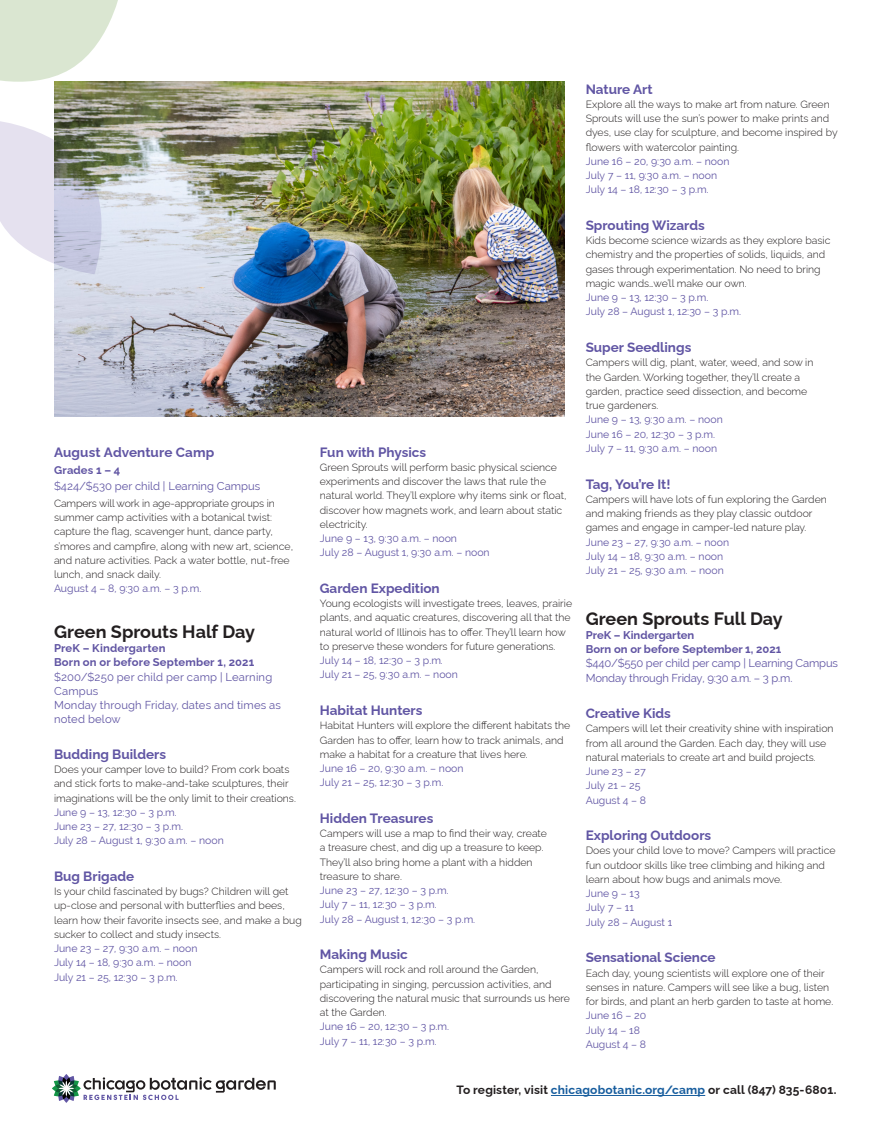
<style>
.page{position:relative;width:891px;height:1134px;background:#fff}
.page>*{position:absolute;margin:0;border:0;box-sizing:border-box;transform-origin:0 0}
.Ages_0_0{font:700 18px "Raleway";color:#231f20}
.Subhead_2-Helvetica{font:700 18px "Raleway";color:#231f20}
.Subhead_2-Helvetica-2{font:700 13.5px "Raleway";color:#6156a4}
.Class_Title-Helvetica{font:700 13.5px "Raleway";letter-spacing:.01em;color:#6156a4}
.t1{font:700 12px "Raleway";letter-spacing:.015em;color:#231f20}
.Ages_0_0-2{font:11.25px/14.2px "Raleway";letter-spacing:.015em;color:#6156a4}
.Subhead_2-Helvetica-3{font:11.25px/14.2px "Raleway";letter-spacing:-.015em;color:#6156a4}
.Class_Description-Frutiger{font:11.25px "Raleway";color:#6156a4}
.Ages_0_0-3{font:700 11.25px "Raleway";letter-spacing:.015em;color:#6155a3}
.Subhead_2-Helvetica-4{font:300 10.5px/14.2px "Raleway";color:#231f20}
.Class_Description-Frutiger-2{font:300 10.5px/14.2px "Raleway";color:#231f20}
.s1{font-weight:400;color:#6156a4}
.s2{font-weight:700;color:#6155a3}
.s3{color:#175d9e}
</style>
<div class="page">
<hr style="left:551px;top:1095px;width:154px;height:1px;background:#175d9e">
<svg style="left:54px;top:1076px;width:222px;height:25px"></svg>
<img style="left:54px;top:81px;width:510px;height:336px">
<svg style="left:0;top:0;width:123px;height:84px"></svg>
<svg style="left:0;top:120px;width:106px;height:154px;background:#c7c8cf"></svg>
<p class="Class_Title-Helvetica" style="left:54px;top:441px;width:162px">August Adventure Camp</p>
<p class="Ages_0_0-3" style="left:54px;top:461px;width:68px">Grades 1 – 4</p>
<p class="Class_Description-Frutiger" style="left:54px;top:480px;width:208px">$424/$530 per child | Learning Campus</p>
<p class="Class_Description-Frutiger-2" style="left:54px;top:495px;width:241px">Campers will work in age-appropriate groups in summer camp activities with a botanical twist: capture the flag, scavenger hunt, dance party, s’mores and campfire, along with new art, science, and nature activities. Pack a water bottle, nut-free lunch, and snack daily.<br><span class="s1">August 4 – 8, 9:30 a.m. – 3 p.m.</span></p>
<p class="Ages_0_0" style="left:54px;top:618px;width:203px">Green Sprouts Half Day</p>
<p class="Ages_0_0-2" style="left:54px;top:641px;width:229px"><span class="s2">PreK – Kindergarten<br>Born on or before September 1, 2021 </span>$200/$250 per child per camp | Learning<br>Campus<br>Monday through Friday, dates and times as noted below</p>
<p class="Subhead_2-Helvetica-2" style="left:54px;top:744px;width:114px">Budding Builders</p>
<p class="Subhead_2-Helvetica-4" style="left:54px;top:761px;width:243px">Does your camper love to build? From cork boats and stick forts to make-and-take sculptures, their imaginations will be the only limit to their creations.<br><span class="s1">June 9 – 13, 12:30 – 3 p.m.<br>June 23 – 27, 12:30 – 3 p.m.<br>July 28 – August 1, 9:30 a.m. – noon</span></p>
<p class="Subhead_2-Helvetica-2" style="left:54px;top:866px;width:82px">Bug Brigade</p>
<p class="Subhead_2-Helvetica-4" style="left:54px;top:883px;width:249px">Is your child fascinated by bugs? Children will get up-close and personal with butterflies and bees, learn how their favorite insects see, and make a bug sucker to collect and study insects.<br><span class="s1">June 23 – 27, 9:30 a.m. – noon<br>July 14 – 18, 9:30 a.m. – noon<br>July 21 – 25, 12:30 – 3 p.m.</span></p>
<p class="Subhead_2-Helvetica-2" style="left:320px;top:441px;width:108px">Fun with Physics</p>
<p class="Subhead_2-Helvetica-4" style="left:320px;top:459px;width:248px">Green Sprouts will perform basic physical science experiments and discover the laws that rule the natural world. They’ll explore why items sink or float, discover how magnets work, and learn about static electricity.<br><span class="s1">June 9 – 13, 9:30 a.m. – noon<br>July 28 – August 1, 9:30 a.m. – noon</span></p>
<p class="Subhead_2-Helvetica-2" style="left:320px;top:578px;width:121px">Garden Expedition</p>
<p class="Subhead_2-Helvetica-4" style="left:320px;top:595px;width:254px">Young ecologists will investigate trees, leaves, prairie plants, and aquatic creatures, discovering all that the natural world of Illinois has to offer. They’ll learn how to preserve these wonders for future generations.<br><span class="s1">July 14 – 18, 12:30 – 3 p.m.<br>July 21 – 25, 9:30 a.m. – noon</span></p>
<p class="Subhead_2-Helvetica-2" style="left:320px;top:700px;width:104px">Habitat Hunters</p>
<p class="Subhead_2-Helvetica-4" style="left:320px;top:717px;width:252px">Habitat Hunters will explore the different habitats the Garden has to offer, learn how to track animals, and make a habitat for a creature that lives here.<br><span class="s1">June 16 – 20, 9:30 a.m. – noon<br>July 21 – 25, 12:30 – 3 p.m.</span></p>
<p class="Subhead_2-Helvetica-2" style="left:320px;top:808px;width:115px">Hidden Treasures</p>
<p class="Subhead_2-Helvetica-4" style="left:320px;top:825px;width:229px">Campers will use a map to find their way, create a treasure chest, and dig up a treasure to keep.<br>They’ll also bring home a plant with a hidden treasure to share.<br><span class="s1">June 23 – 27, 12:30 – 3 p.m.<br>July 7 – 11, 12:30 – 3 p.m.<br>July 28 – August 1, 12:30 – 3 p.m.</span></p>
<p class="Subhead_2-Helvetica-2" style="left:320px;top:944px;width:90px">Making Music</p>
<p class="Subhead_2-Helvetica-4" style="left:320px;top:961px;width:252px">Campers will rock and roll around the Garden, participating in singing, percussion activities, and discovering the natural music that surrounds us here at the Garden.<br><span class="s1">June 16 – 20, 12:30 – 3 p.m.<br>July 7 – 11, 12:30 – 3 p.m.</span></p>
<p class="Subhead_2-Helvetica-2" style="left:586px;top:78px;width:68px">Nature Art</p>
<p class="Subhead_2-Helvetica-4" style="left:586px;top:96px;width:253px">Explore all the ways to make art from nature. Green Sprouts will use the sun’s power to make prints and dyes, use clay for sculpture, and become inspired by flowers with watercolor painting.<br><span class="s1">June 16 – 20, 9:30 a.m. – noon<br>July 7 – 11, 9:30 a.m. – noon<br>July 14 – 18, 12:30 – 3 p.m.</span></p>
<p class="Subhead_2-Helvetica-2" style="left:586px;top:215px;width:121px">Sprouting Wizards</p>
<p class="Subhead_2-Helvetica-4" style="left:586px;top:232px;width:246px">Kids become science wizards as they explore basic chemistry and the properties of solids, liquids, and gases through experimentation. No need to bring magic wands…we’ll make our own.<br><span class="s1">June 9 – 13, 12:30 – 3 p.m.<br>July 28 – August 1, 12:30 – 3 p.m.</span></p>
<p class="Subhead_2-Helvetica-2" style="left:586px;top:337px;width:107px">Super Seedlings</p>
<p class="Subhead_2-Helvetica-4" style="left:586px;top:355px;width:229px">Campers will dig, plant, water, weed, and sow in the Garden. Working together, they’ll create a garden, practice seed dissection, and become true gardeners.<br><span class="s1">June 9 – 13, 9:30 a.m. – noon<br>June 16 – 20, 12:30 – 3 p.m.<br>July 7 – 11, 9:30 a.m. – noon</span></p>
<p class="Subhead_2-Helvetica-2" style="left:586px;top:473px;width:86px">Tag, You’re It!</p>
<p class="Subhead_2-Helvetica-4" style="left:586px;top:491px;width:243px">Campers will have lots of fun exploring the Garden and making friends as they play classic outdoor games and engage in camper-led nature play.<br><span class="s1">June 23 – 27, 9:30 a.m. – noon<br>July 14 – 18, 9:30 a.m. – noon<br>July 21 – 25, 9:30 a.m. – noon</span></p>
<p class="Subhead_2-Helvetica" style="left:586px;top:604px;width:198px">Green Sprouts Full Day</p>
<p class="Subhead_2-Helvetica-3" style="left:586px;top:628px;width:254px"><span class="s2">PreK – Kindergarten<br>Born on or before September 1, 2021 </span>$440/$550 per child per camp | Learning Campus Monday through Friday, 9:30 a.m. – 3 p.m.</p>
<p class="Subhead_2-Helvetica-2" style="left:586px;top:703px;width:87px">Creative Kids</p>
<p class="Subhead_2-Helvetica-4" style="left:586px;top:720px;width:249px">Campers will let their creativity shine with inspiration from all around the Garden. Each day, they will use natural materials to create art and build projects.<br><span class="s1">June 23 – 27<br>July 21 – 25<br>August 4 – 8</span></p>
<p class="Subhead_2-Helvetica-2" style="left:586px;top:825px;width:127px">Exploring Outdoors</p>
<p class="Subhead_2-Helvetica-4" style="left:586px;top:842px;width:251px">Does your child love to move? Campers will practice fun outdoor skills like tree climbing and hiking and learn about how bugs and animals move.<br><span class="s1">June 9 – 13<br>July 7 – 11<br>July 28 – August 1</span></p>
<p class="Subhead_2-Helvetica-2" style="left:586px;top:947px;width:131px">Sensational Science</p>
<p class="Subhead_2-Helvetica-4" style="left:586px;top:965px;width:249px">Each day, young scientists will explore one of their senses in nature. Campers will see like a bug, listen for birds, and plant an herb garden to taste at home.<br><span class="s1">June 16 – 20<br>July 14 – 18<br>August 4 – 8</span></p>
<p class="t1" style="left:456px;top:1081px;width:382px">To register, visit <span class="s3">chicagobotanic.org/camp</span> or call (847) 835-6801.</p>
</div>
